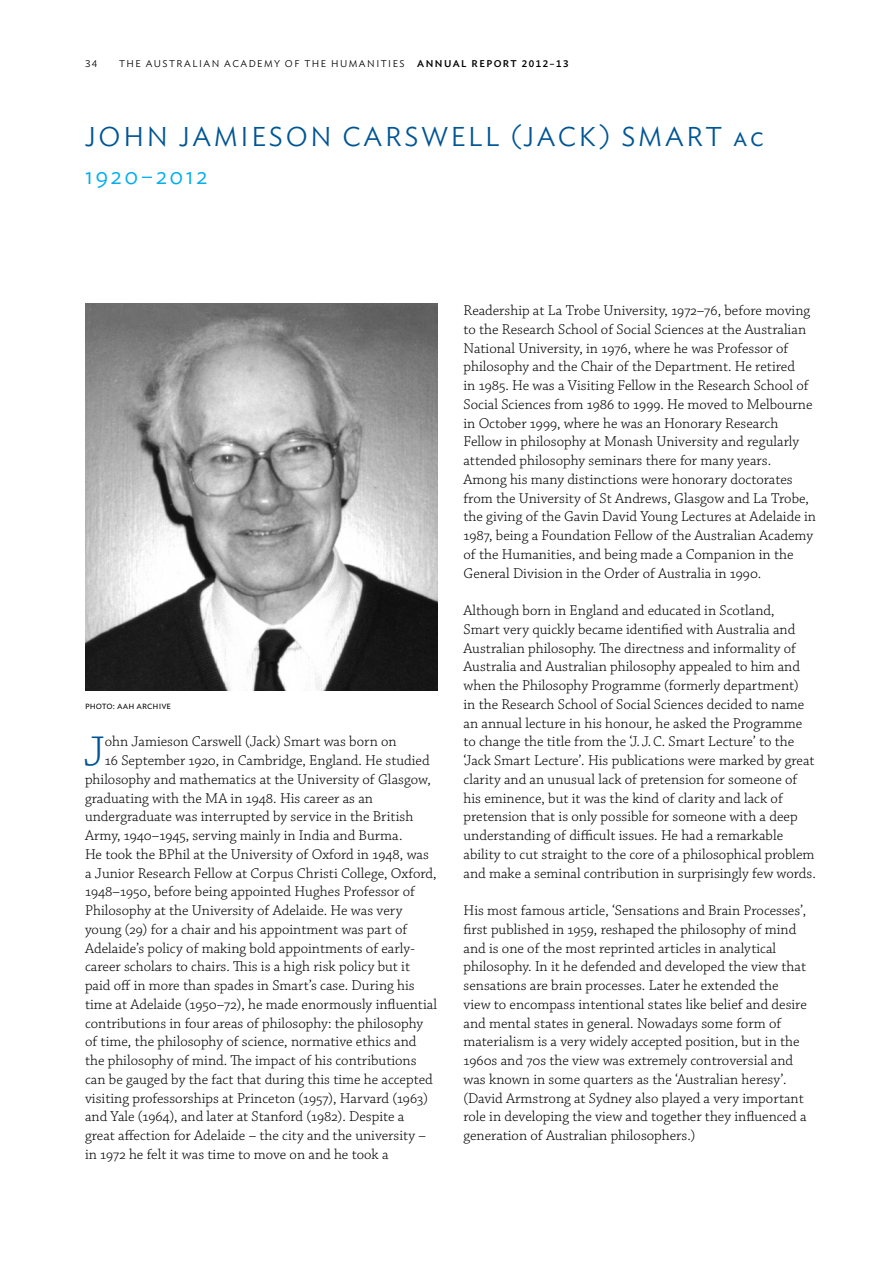
<style>
.page{position:relative;width:893px;height:1263px;background:#fff}
.page>*{position:absolute;margin:0;border:0;box-sizing:border-box;transform-origin:0 0}
.Obit_Body_1st{font:300 43.8px "Chaparral Pro";color:#005594}
.Obit_Header_Name{font:300 27px "Ideal Sans";letter-spacing:.1em;color:#005594}
.Obit_Header_Date{font:300 24px "Ideal Sans";letter-spacing:.1em;color:#00aeef}
.Obit_Body_1st-2{font:300 15px/18.8px "Chaparral Pro";color:#000}
.Body_Text{font:300 15px/18.8px "Chaparral Pro";color:#000}
.t1{font:300 10.5px "Ideal Sans";color:#000}
.t2{font:300 9.75px "Ideal Sans";letter-spacing:.15em;color:#000}
.t3{font:500 9.75px "Ideal Sans";letter-spacing:.15em;color:#000}
</style>
<div class="page">
<img style="left:85px;top:303px;width:353px;height:387px">
<p class="t2" style="left:85px;top:56px;width:14px">34</p>
<p class="t2" style="left:119px;top:57px;width:287px">THE AUSTRALIAN ACADEMY OF THE HUMANITIES</p>
<p class="t3" style="left:417px;top:57px;width:153px">ANNUAL REPORT 2012–13</p>
<p class="Obit_Header_Name" style="left:85px;top:116px;width:680px">JOHN JAMIESON CARSWELL (JACK) SMART ac</p>
<p class="Obit_Header_Date" style="left:85px;top:157px;width:124px">1920–2012</p>
<p class="t1" style="left:85px;top:697px;width:88px">photo: aah archive</p>
<p class="Obit_Body_1st" style="left:84px;top:727px;width:23px">J</p>
<p class="Obit_Body_1st-2" style="left:105px;top:733px;width:293px">ohn Jamieson Carswell (Jack) Smart was born on</p>
<p class="Obit_Body_1st-2" style="left:105px;top:752px;width:326px">16 September 1920, in Cambridge, England. He studied</p>
<p class="Obit_Body_1st-2" style="left:85px;top:770px;width:347px">philosophy and mathematics at the University of Glasgow,</p>
<p class="Obit_Body_1st-2" style="left:85px;top:789px;width:290px">graduating with the MA in 1948. His career as an</p>
<p class="Obit_Body_1st-2" style="left:85px;top:808px;width:330px">undergraduate was interrupted by service in the British</p>
<p class="Obit_Body_1st-2" style="left:85px;top:827px;width:319px">Army, 1940–1945, serving mainly in India and Burma.</p>
<p class="Obit_Body_1st-2" style="left:85px;top:845px;width:345px">He took the BPhil at the University of Oxford in 1948, was</p>
<p class="Obit_Body_1st-2" style="left:85px;top:864px;width:353px">a Junior Research Fellow at Corpus Christi College, Oxford,</p>
<p class="Obit_Body_1st-2" style="left:85px;top:883px;width:331px">1948–1950, before being appointed Hughes Professor of</p>
<p class="Obit_Body_1st-2" style="left:85px;top:902px;width:319px">Philosophy at the University of Adelaide. He was very</p>
<p class="Obit_Body_1st-2" style="left:85px;top:920px;width:324px">young (29) for a chair and his appointment was part of</p>
<p class="Obit_Body_1st-2" style="left:85px;top:939px;width:331px">Adelaide’s policy of making bold appointments of early-</p>
<p class="Obit_Body_1st-2" style="left:85px;top:958px;width:327px">career scholars to chairs. This is a high risk policy but it</p>
<p class="Obit_Body_1st-2" style="left:85px;top:977px;width:331px">paid off in more than spades in Smart’s case. During his</p>
<p class="Obit_Body_1st-2" style="left:85px;top:995px;width:354px">time at Adelaide (1950–72), he made enormously influential</p>
<p class="Obit_Body_1st-2" style="left:85px;top:1014px;width:340px">contributions in four areas of philosophy: the philosophy</p>
<p class="Obit_Body_1st-2" style="left:85px;top:1033px;width:333px">of time, the philosophy of science, normative ethics and</p>
<p class="Obit_Body_1st-2" style="left:85px;top:1052px;width:333px">the philosophy of mind. The impact of his contributions</p>
<p class="Obit_Body_1st-2" style="left:85px;top:1070px;width:349px">can be gauged by the fact that during this time he accepted</p>
<p class="Obit_Body_1st-2" style="left:85px;top:1089px;width:344px">visiting professorships at Princeton (1957), Harvard (1963)</p>
<p class="Obit_Body_1st-2" style="left:85px;top:1108px;width:321px">and Yale (1964), and later at Stanford (1982). Despite a</p>
<p class="Obit_Body_1st-2" style="left:85px;top:1127px;width:342px">great affection for Adelaide – the city and the university –</p>
<p class="Obit_Body_1st-2" style="left:85px;top:1145px;width:305px">in 1972 he felt it was time to move on and he took a</p>
<p class="Obit_Body_1st-2" style="left:463px;top:302px;width:354px">Readership at La Trobe University, 1972–76, before moving to the Research School of Social Sciences at the Australian National University, in 1976, where he was Professor of philosophy and the Chair of the Department. He retired<br>in 1985. He was a Visiting Fellow in the Research School of Social Sciences from 1986 to 1999. He moved to Melbourne in October 1999, where he was an Honorary Research Fellow in philosophy at Monash University and regularly attended philosophy seminars there for many years.<br>Among his many distinctions were honorary doctorates from the University of St Andrews, Glasgow and La Trobe, the giving of the Gavin David Young Lectures at Adelaide in 1987, being a Foundation Fellow of the Australian Academy of the Humanities, and being made a Companion in the General Division in the Order of Australia in 1990.</p>
<p class="Body_Text" style="left:463px;top:602px;width:354px">Although born in England and educated in Scotland,<br>Smart very quickly became identified with Australia and Australian philosophy. The directness and informality of Australia and Australian philosophy appealed to him and when the Philosophy Programme (formerly department)<br>in the Research School of Social Sciences decided to name an annual lecture in his honour, he asked the Programme to change the title from the ‘J. J.C. Smart Lecture’ to the ‘Jack Smart Lecture’. His publications were marked by great clarity and an unusual lack of pretension for someone of his eminence, but it was the kind of clarity and lack of pretension that is only possible for someone with a deep understanding of difficult issues. He had a remarkable ability to cut straight to the core of a philosophical problem and make a seminal contribution in surprisingly few words.</p>
<p class="Body_Text" style="left:463px;top:902px;width:345px">His most famous article, ‘Sensations and Brain Processes’, first published in 1959, reshaped the philosophy of mind and is one of the most reprinted articles in analytical philosophy. In it he defended and developed the view that sensations are brain processes. Later he extended the view to encompass intentional states like belief and desire and mental states in general. Nowadays some form of materialism is a very widely accepted position, but in the 1960s and 70s the view was extremely controversial and was known in some quarters as the ‘Australian heresy’. (David Armstrong at Sydney also played a very important role in developing the view and together they influenced a generation of Australian philosophers.)</p>
</div>
